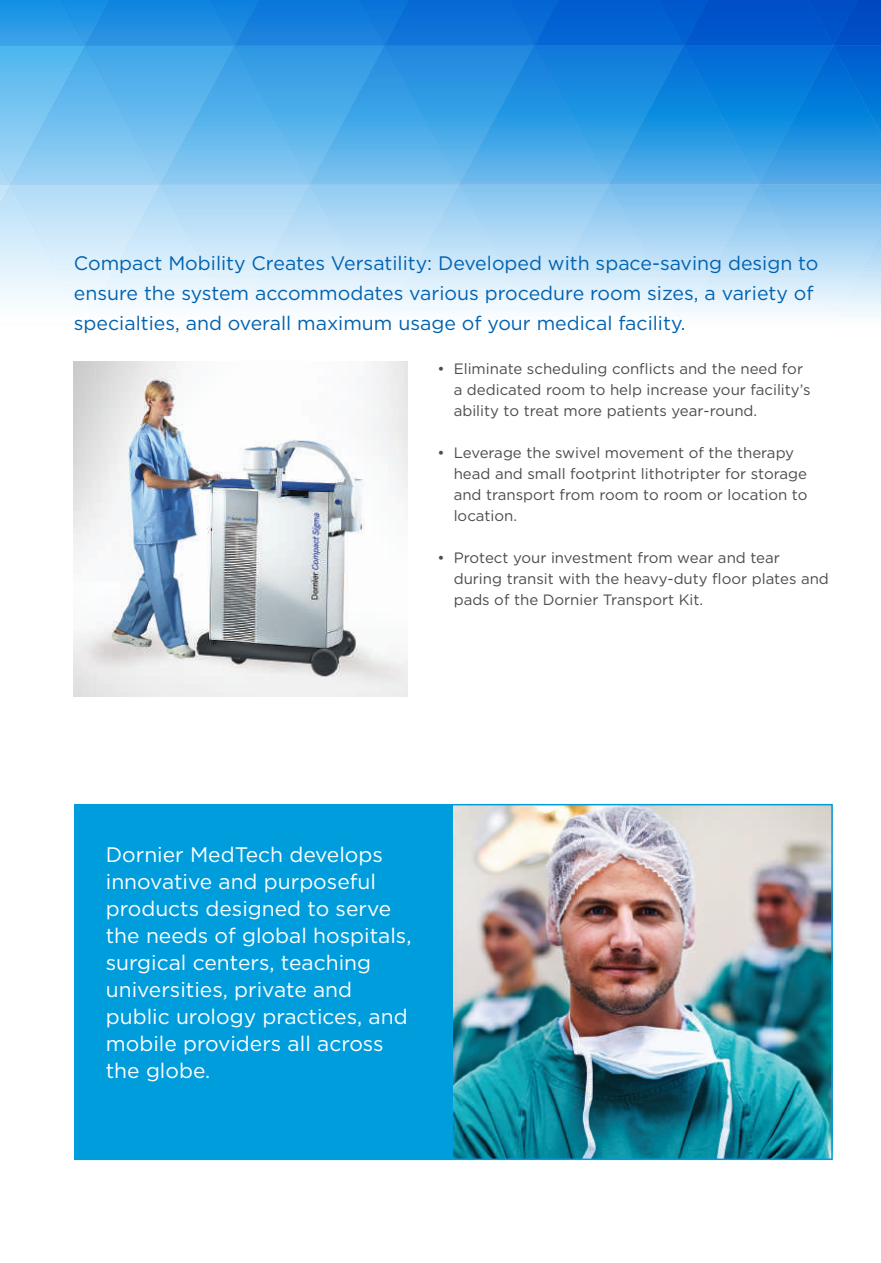
<style>
.page{position:relative;width:881px;height:1263px;background:#fff}
.page>*{position:absolute;margin:0;border:0;box-sizing:border-box;transform-origin:0 0}
.t1{font:21px/27px "Gotham";color:#fff}
.t2{font:19.5px/30px "Gotham";color:#0162b0}
.t3{font:15px/21px "Gotham";color:#4b4c4d}
</style>
<div class="page">
<div style="left:74px;top:804px;width:379px;height:356px;background:#009ddc"></div>
<img style="left:453px;top:807px;width:376px;height:350px">
<div style="left:74px;top:804px;width:758px;height:356px;border:2px solid #009ddc"></div>
<img style="left:74px;top:362px;width:333px;height:335px">
<svg style="left:0;top:0;width:880px;height:314px;background:#70b6eb"></svg>
<h2 class="t2" style="left:74px;top:247px;width:745px">Compact Mobility Creates Versatility: Developed with space-saving design to ensure the system accommodates various procedure room sizes, a variety of specialties, and overall maximum usage of your medical facility.</h2>
<p class="t3" style="left:453px;top:358px;width:358px;text-indent:-16px">• Eliminate scheduling conflicts and the need for a dedicated room to help increase your facility’s ability to treat more patients year-round.</p>
<p class="t3" style="left:453px;top:442px;width:355px;text-indent:-16px">• Leverage the swivel movement of the therapy head and small footprint lithotripter for storage and transport from room to room or location to location.</p>
<p class="t3" style="left:453px;top:547px;width:376px;text-indent:-16px">• Protect your investment from wear and tear during transit with the heavy-duty floor plates and pads of the Dornier Transport Kit.</p>
<p class="t1" style="left:106px;top:841px;width:307px">Dornier MedTech develops innovative and purposeful products designed to serve the needs of global hospitals, surgical centers, teaching universities, private and public urology practices, and mobile providers all across the globe.</p>
</div>
